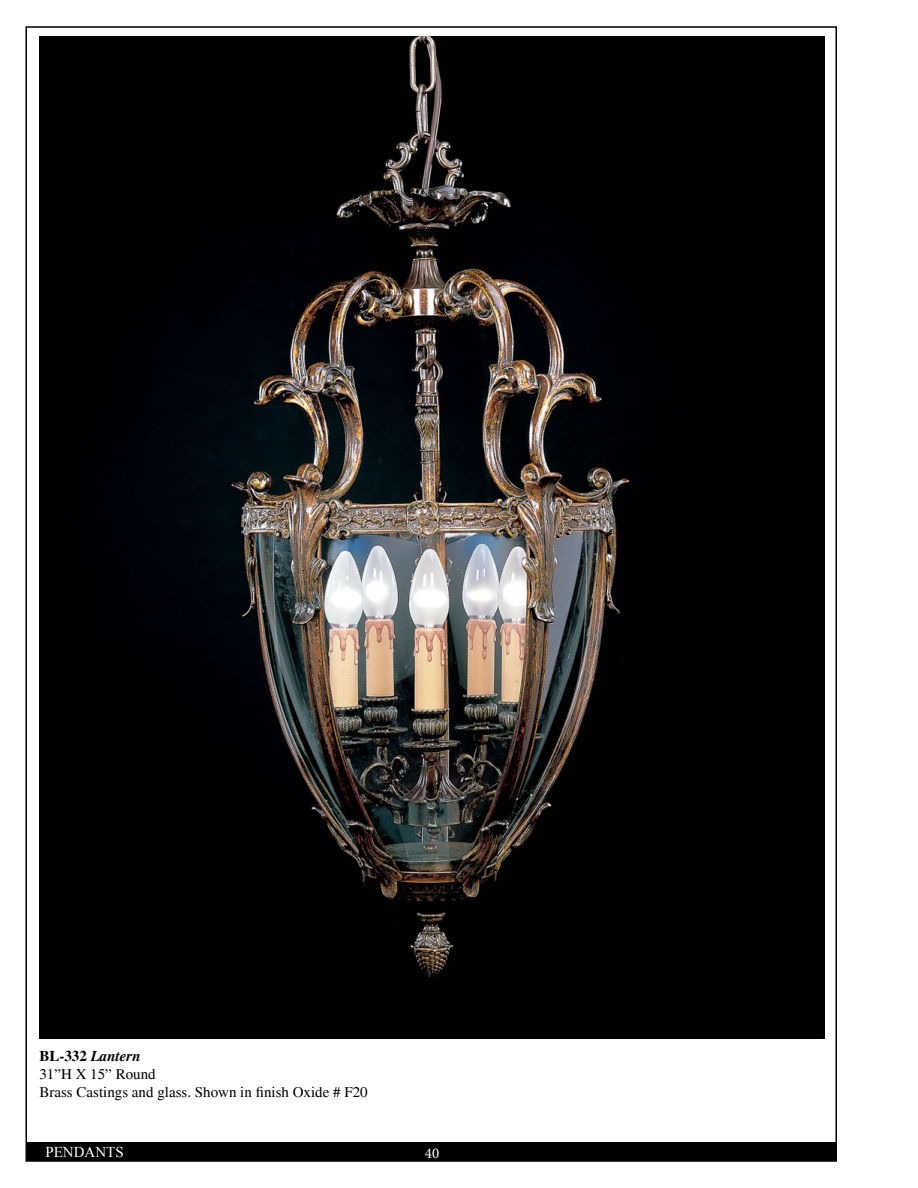
<style>
.page{position:relative;width:918px;height:1188px;background:#fff}
.page>*{position:absolute;margin:0;border:0;box-sizing:border-box;transform-origin:0 0}
.t1{font:15px "Times";color:#000}
.t2{font:italic 700 15px "Times";color:#000}
.t3{font:15px "Times New Roman";color:#fff}
.t4{font:15px "Minion Pro";color:#fff}
.s1{font-style:normal}
</style>
<div class="page">
<img style="left:39px;top:37px;width:786px;height:1002px">
<div style="left:27px;top:1143px;width:810px;height:18px;background:#000"></div>
<p class="t2" style="left:39px;top:1047px;width:103px"><span class="s1">BL-332</span> Lantern</p>
<p class="t1" style="left:39px;top:1066px;width:118px">31”H X 15” Round</p>
<p class="t1" style="left:39px;top:1084px;width:330px">Brass Castings and glass. Shown in finish Oxide # F20</p>
<p class="t3" style="left:45px;top:1142px;width:80px">PENDANTS</p>
<p class="t4" style="left:425px;top:1143px;width:16px">40</p>
</div>
